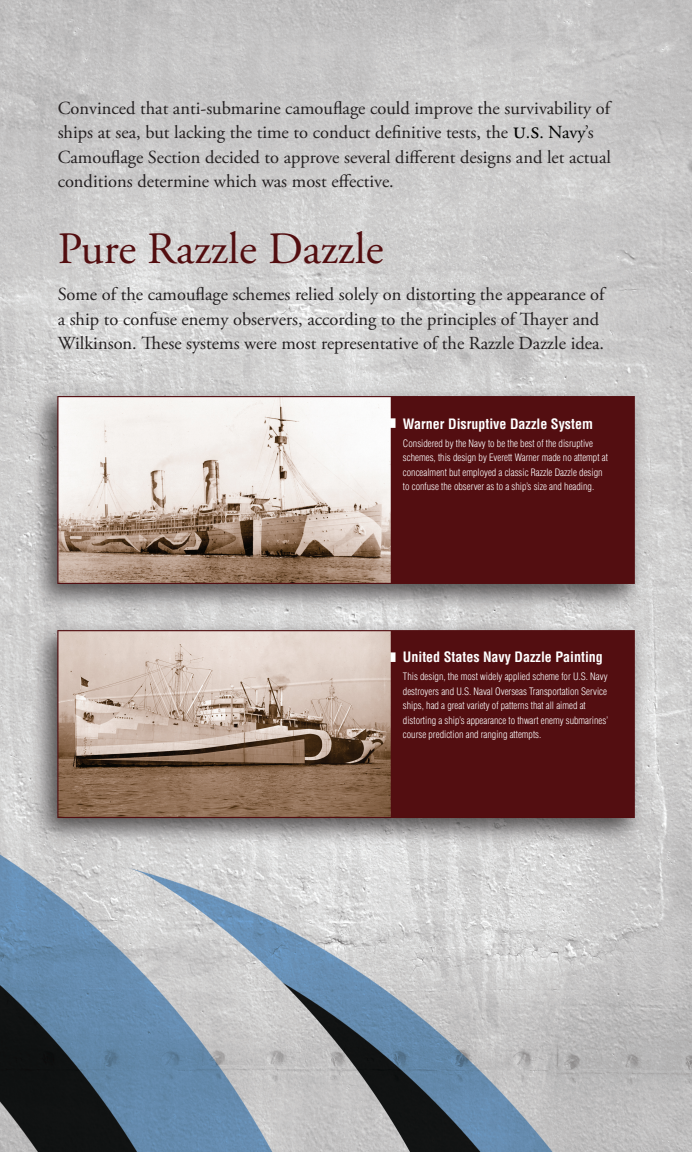
<style>
.page{position:relative;width:692px;height:1152px;background:#fff}
.page>*{position:absolute;margin:0;border:0;box-sizing:border-box;transform-origin:0 0}
.t1{font:44.8px "Adobe Garamond Pro";color:#530e10}
.t2{font:18.4px/24.2px "Adobe Garamond Pro";color:#231f20}
.t3{font:700 condensed 14px "Helvetica LT Std";color:#fff}
.t4{font:300 condensed 10px/14.4px "Helvetica LT Std";color:#fff}
.s1{font-size:24px;color:#000100}
.s2{font-size:17.6px;color:#000100}
.s3{color:#000100}
</style>
<div class="page">
<img style="left:0;top:0;width:691px;height:1152px">
<p class="t2" style="left:58px;top:97px;width:554px">Convinced that anti-submarine camouflage could improve the survivability of ships at sea, but lacking the time to conduct definitive tests, the <span class="s1">u</span><span class="s2">.</span><span class="s1">s</span><span class="s2">.</span> <span class="s3">Navy</span>’s Camouflage Section decided to approve several different designs and let actual conditions determine which was most effective.</p>
<p class="t1" style="left:58px;top:222px;width:327px">Pure Razzle Dazzle</p>
<p class="t2" style="left:58px;top:283px;width:548px">Some of the camouflage schemes relied solely on distorting the appearance of a ship to confuse enemy observers, according to the principles of Thayer and<br>Wilkinson. These systems were most representative of the Razzle Dazzle idea.</p>
<p class="t3" style="left:402px;top:415px;width:191px">Warner Disruptive Dazzle System</p>
<p class="t4" style="left:402px;top:436px;width:206px">Considered by the Navy to be the best of the disruptive schemes, this design by Everett Warner made no attempt at concealment but employed a classic Razzle Dazzle design to confuse the observer as to a ship’s size and heading.</p>
<p class="t3" style="left:402px;top:648px;width:201px">United States Navy Dazzle Painting</p>
<p class="t4" style="left:402px;top:670px;width:206px">This design, the most widely applied scheme for U.S. Navy destroyers and U.S. Naval Overseas Transportation Service ships, had a great variety of patterns that all aimed at distorting a ship’s appearance to thwart enemy submarines’ course prediction and ranging attempts.</p>
</div>
